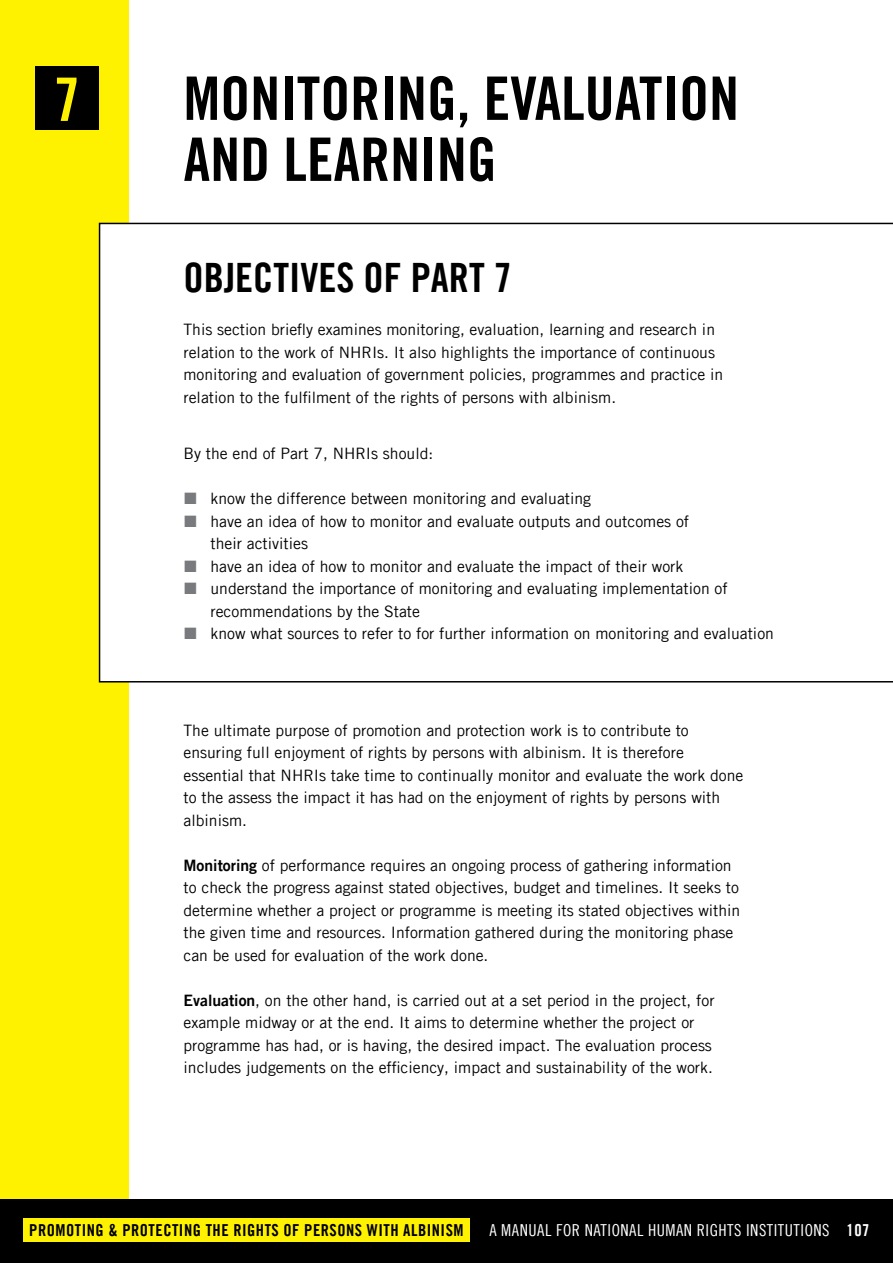
<style>
.page{position:relative;width:893px;height:1263px;background:#fff}
.page>*{position:absolute;margin:0;border:0;box-sizing:border-box;transform-origin:0 0}
.HEAD_A{font:60px/61.1px "Amnesty Trade Gothic Bd Cn 20";color:#000}
.t1{font:60px "Amnesty Trade Gothic Bd Cn 20";color:#fff200}
.HEAD_C{font:40.5px "Amnesty Trade Gothic Bd Cn 20";color:#000}
.t2{font:16.5px "Amnesty Trade Gothic Bd Cn 20";letter-spacing:.03em;color:#000}
.t3{font:16.5px "Amnesty Trade Gothic Cn 18";letter-spacing:.03em;color:#fff}
.Body_copy_single_col{font:15.75px/22.5px "Amnesty Trade Gothic";color:#000}
.HEAD_C-2{font:15.75px/22.5px "Amnesty Trade Gothic";color:#000}
.s1{font-family:"Amnesty Trade Gothic Bd 2"}
.s2{font-family:"Amnesty Trade Gothic Bd Cn 20"}
</style>
<div class="page">
<div style="left:0;top:0;width:129px;height:1263px;background:#fff200"></div>
<div style="left:0;top:1200px;width:893px;height:63px;background:#000"></div>
<div style="left:23px;top:1218px;width:447px;height:23px;background:#fff200"></div>
<div style="left:35px;top:66px;width:64px;height:64px;background:#000"></div>
<svg style="left:99px;top:223px;width:794px;height:459px"></svg>
<svg style="left:185px;top:493px;width:11px;height:11px"></svg>
<svg style="left:185px;top:515px;width:11px;height:12px"></svg>
<svg style="left:185px;top:560px;width:11px;height:12px"></svg>
<svg style="left:185px;top:583px;width:11px;height:11px"></svg>
<svg style="left:185px;top:628px;width:11px;height:11px"></svg>
<p class="t1" style="left:54px;top:63px;width:28px">7</p>
<p class="HEAD_A" style="left:184px;top:67px;width:557px">MONITORING, EVALUATION<br>AND LEARNING</p>
<p class="HEAD_C" style="left:184px;top:253px;width:330px">OBJECTIVES OF PART 7</p>
<p class="HEAD_C-2" style="left:184px;top:318px;width:541px">This section briefly examines monitoring, evaluation, learning and research in relation to the work of NHRIs. It also highlights the importance of continuous monitoring and evaluation of government policies, programmes and practice in relation to the fulfilment of the rights of persons with albinism.</p>
<p class="Body_copy_single_col" style="left:184px;top:442px;width:251px">By the end of Part 7, NHRIs should:</p>
<p class="Body_copy_single_col" style="left:211px;top:487px;width:382px">know the difference between monitoring and evaluating</p>
<p class="Body_copy_single_col" style="left:211px;top:510px;width:480px">have an idea of how to monitor and evaluate outputs and outcomes of their activities</p>
<p class="Body_copy_single_col" style="left:211px;top:555px;width:474px">have an idea of how to monitor and evaluate the impact of their work</p>
<p class="Body_copy_single_col" style="left:211px;top:577px;width:519px">understand the importance of monitoring and evaluating implementation of recommendations by the State</p>
<p class="Body_copy_single_col" style="left:211px;top:622px;width:565px">know what sources to refer to for further information on monitoring and evaluation</p>
<p class="Body_copy_single_col" style="left:184px;top:718px;width:561px">The ultimate purpose of promotion and protection work is to contribute to ensuring full enjoyment of rights by persons with albinism. It is therefore essential that NHRIs take time to continually monitor and evaluate the work done to the assess the impact it has had on the enjoyment of rights by persons with albinism.</p>
<p class="Body_copy_single_col" style="left:184px;top:853px;width:558px"><span class="s1">Monitoring</span> of performance requires an ongoing process of gathering information to check the progress against stated objectives, budget and timelines. It seeks to determine whether a project or programme is meeting its stated objectives within the given time and resources. Information gathered during the monitoring phase can be used for evaluation of the work done.</p>
<p class="Body_copy_single_col" style="left:184px;top:988px;width:532px"><span class="s1">Evaluation</span>, on the other hand, is carried out at a set period in the project, for example midway or at the end. It aims to determine whether the project or programme has had, or is having, the desired impact. The evaluation process includes judgements on the efficiency, impact and sustainability of the work.</p>
<p class="t2" style="left:29px;top:1220px;width:436px">PROMOTING &amp; PROTECTING THE RIGHTS OF PERSONS WITH ALBINISM</p>
<p class="t3" style="left:489px;top:1220px;width:382px">A MANUAL FOR NATIONAL HUMAN RIGHTS INSTITUTIONS <span class="s2">107</span></p>
</div>
